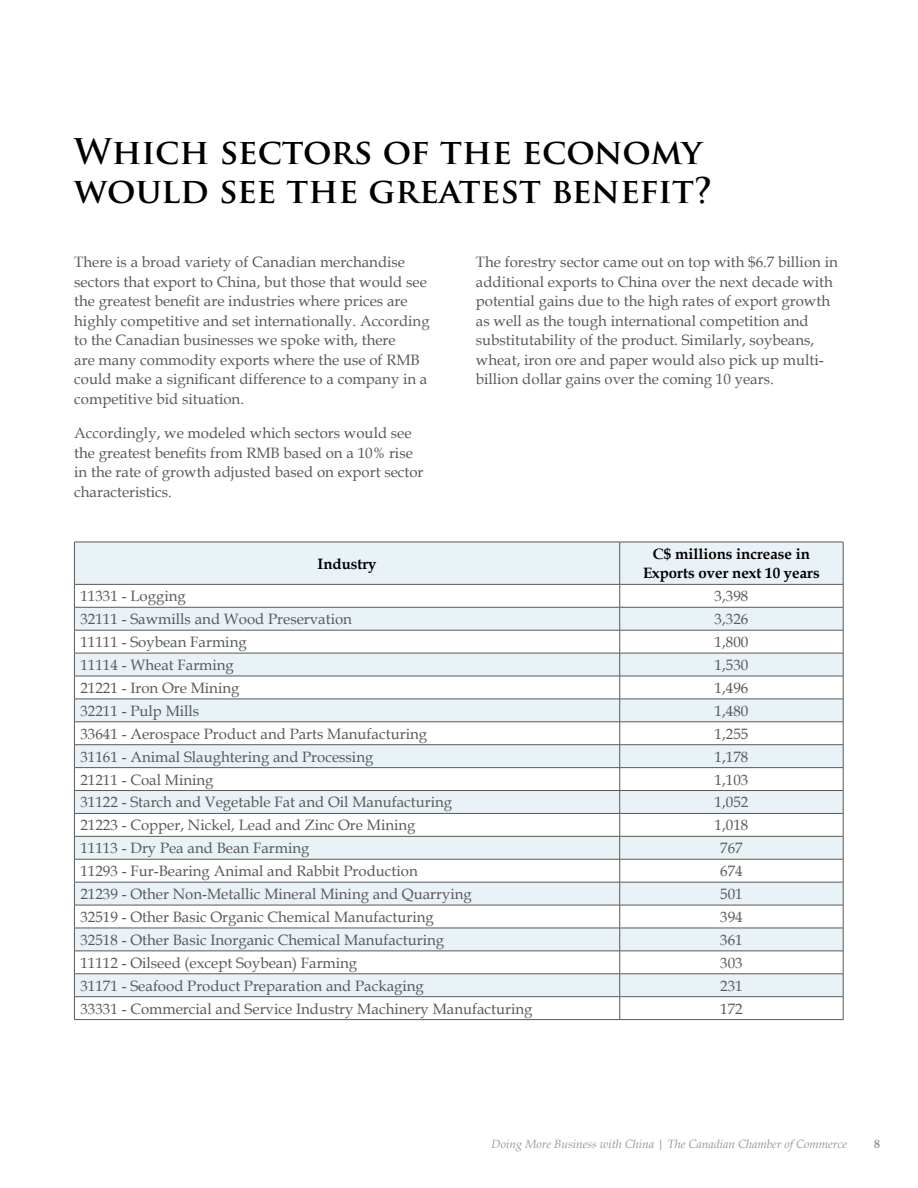
<style>
.page{position:relative;width:918px;height:1188px;background:#fff}
.page>*{position:absolute;margin:0;border:0;box-sizing:border-box;transform-origin:0 0}
.t1{font:700 34.5px/39px "Trajan Pro";color:#000}
.t2{font:15px/19.5px "Book Antiqua";color:#58595b}
.t3{font:700 15px/19.5px "Book Antiqua";color:#000;text-align:center}
.t4{font:italic 12px "Book Antiqua";color:#939598}
.t5{font:700 12px "Book Antiqua";color:#939598}
</style>
<div class="page">
<svg style="left:75px;top:543px;width:768px;height:453px;fill:#e9f2f6"></svg>
<hr style="left:74px;top:542px;width:546px;height:1px;background:#58595b">
<hr style="left:74px;top:542px;width:1px;height:42px;background:#58595b">
<hr style="left:620px;top:542px;width:223px;height:1px;background:#58595b">
<hr style="left:619px;top:542px;width:1px;height:42px;background:#58595b">
<hr style="left:843px;top:542px;width:1px;height:42px;background:#58595b">
<hr style="left:74px;top:584px;width:546px;height:1px;background:#58595b">
<hr style="left:620px;top:584px;width:223px;height:1px;background:#58595b">
<hr style="left:74px;top:607px;width:546px;height:1px;background:#58595b">
<hr style="left:620px;top:607px;width:223px;height:1px;background:#58595b">
<hr style="left:74px;top:630px;width:546px;height:1px;background:#58595b">
<hr style="left:620px;top:630px;width:223px;height:1px;background:#58595b">
<hr style="left:74px;top:653px;width:546px;height:1px;background:#58595b">
<hr style="left:620px;top:653px;width:223px;height:1px;background:#58595b">
<hr style="left:74px;top:676px;width:546px;height:1px;background:#58595b">
<hr style="left:620px;top:676px;width:223px;height:1px;background:#58595b">
<hr style="left:74px;top:699px;width:546px;height:1px;background:#58595b">
<hr style="left:620px;top:699px;width:223px;height:1px;background:#58595b">
<hr style="left:74px;top:722px;width:546px;height:1px;background:#58595b">
<hr style="left:620px;top:722px;width:223px;height:1px;background:#58595b">
<hr style="left:74px;top:744px;width:546px;height:1px;background:#58595b">
<hr style="left:620px;top:744px;width:223px;height:1px;background:#58595b">
<hr style="left:74px;top:767px;width:546px;height:1px;background:#58595b">
<hr style="left:620px;top:767px;width:223px;height:1px;background:#58595b">
<hr style="left:74px;top:790px;width:546px;height:1px;background:#58595b">
<hr style="left:620px;top:790px;width:223px;height:1px;background:#58595b">
<hr style="left:74px;top:813px;width:546px;height:1px;background:#58595b">
<hr style="left:620px;top:813px;width:223px;height:1px;background:#58595b">
<hr style="left:74px;top:836px;width:546px;height:1px;background:#58595b">
<hr style="left:620px;top:836px;width:223px;height:1px;background:#58595b">
<hr style="left:74px;top:859px;width:546px;height:1px;background:#58595b">
<hr style="left:620px;top:859px;width:223px;height:1px;background:#58595b">
<hr style="left:74px;top:882px;width:546px;height:1px;background:#58595b">
<hr style="left:620px;top:882px;width:223px;height:1px;background:#58595b">
<hr style="left:74px;top:905px;width:546px;height:1px;background:#58595b">
<hr style="left:620px;top:905px;width:223px;height:1px;background:#58595b">
<hr style="left:74px;top:928px;width:546px;height:1px;background:#58595b">
<hr style="left:620px;top:928px;width:223px;height:1px;background:#58595b">
<hr style="left:74px;top:951px;width:546px;height:1px;background:#58595b">
<hr style="left:620px;top:951px;width:223px;height:1px;background:#58595b">
<hr style="left:74px;top:974px;width:546px;height:1px;background:#58595b">
<hr style="left:620px;top:974px;width:223px;height:1px;background:#58595b">
<hr style="left:74px;top:996px;width:546px;height:1px;background:#58595b">
<svg style="left:74px;top:585px;width:1px;height:434px"></svg>
<hr style="left:620px;top:996px;width:223px;height:1px;background:#58595b">
<svg style="left:619px;top:585px;width:1px;height:434px"></svg>
<svg style="left:843px;top:585px;width:1px;height:434px"></svg>
<hr style="left:74px;top:1019px;width:546px;height:1px;background:#58595b">
<hr style="left:620px;top:1019px;width:223px;height:1px;background:#58595b">
<h1 class="t1" style="left:74px;top:133px;width:640px">Which sectors of the economy would see the greatest benefit?</h1>
<p class="t2" style="left:74px;top:252px;width:357px">There is a broad variety of Canadian merchandise sectors that export to China, but those that would see the greatest benefit are industries where prices are highly competitive and set internationally. According to the Canadian businesses we spoke with, there<br>are many commodity exports where the use of RMB could make a significant difference to a company in a competitive bid situation.</p>
<p class="t2" style="left:74px;top:423px;width:351px">Accordingly, we modeled which sectors would see the greatest benefits from RMB based on a 10% rise in the rate of growth adjusted based on export sector characteristics.</p>
<p class="t2" style="left:476px;top:252px;width:363px">The forestry sector came out on top with $6.7 billion in additional exports to China over the next decade with potential gains due to the high rates of export growth as well as the tough international competition and substitutability of the product. Similarly, soybeans, wheat, iron ore and paper would also pick up multi&shy;billion dollar gains over the coming 10 years.</p>
<p class="t3" style="left:318px;top:554px;width:61px">Industry</p>
<p class="t3" style="left:643px;top:544px;width:178px">C$ millions increase in<br>Exports over next 10 years</p>
<p class="t2" style="left:80px;top:586px;width:107px">11331 - Logging</p>
<p class="t2" style="left:715px;top:586px;width:35px">3,398</p>
<p class="t2" style="left:80px;top:609px;width:273px">32111 - Sawmills and Wood Preservation</p>
<p class="t2" style="left:715px;top:609px;width:35px">3,326</p>
<p class="t2" style="left:80px;top:632px;width:168px">11111 - Soybean Farming</p>
<p class="t2" style="left:715px;top:632px;width:35px">1,800</p>
<p class="t2" style="left:80px;top:655px;width:155px">11114 - Wheat Farming</p>
<p class="t2" style="left:715px;top:655px;width:35px">1,530</p>
<p class="t2" style="left:80px;top:678px;width:161px">21221 - Iron Ore Mining</p>
<p class="t2" style="left:715px;top:678px;width:35px">1,496</p>
<p class="t2" style="left:80px;top:701px;width:120px">32211 - Pulp Mills</p>
<p class="t2" style="left:715px;top:701px;width:35px">1,480</p>
<p class="t2" style="left:80px;top:724px;width:348px">33641 - Aerospace Product and Parts Manufacturing</p>
<p class="t2" style="left:715px;top:724px;width:35px">1,255</p>
<p class="t2" style="left:80px;top:746px;width:294px">31161 - Animal Slaughtering and Processing</p>
<p class="t2" style="left:715px;top:746px;width:35px">1,178</p>
<p class="t2" style="left:80px;top:769px;width:135px">21211 - Coal Mining</p>
<p class="t2" style="left:715px;top:769px;width:35px">1,103</p>
<p class="t2" style="left:80px;top:792px;width:373px">31122 - Starch and Vegetable Fat and Oil Manufacturing</p>
<p class="t2" style="left:715px;top:792px;width:35px">1,052</p>
<p class="t2" style="left:80px;top:815px;width:337px">21223 - Copper, Nickel, Lead and Zinc Ore Mining</p>
<p class="t2" style="left:715px;top:815px;width:35px">1,018</p>
<p class="t2" style="left:80px;top:838px;width:231px">11113 - Dry Pea and Bean Farming</p>
<p class="t2" style="left:720px;top:838px;width:24px">767</p>
<p class="t2" style="left:80px;top:861px;width:339px">11293 - Fur-Bearing Animal and Rabbit Production</p>
<p class="t2" style="left:720px;top:861px;width:24px">674</p>
<p class="t2" style="left:80px;top:884px;width:393px">21239 - Other Non-Metallic Mineral Mining and Quarrying</p>
<p class="t2" style="left:720px;top:884px;width:24px">501</p>
<p class="t2" style="left:80px;top:907px;width:355px">32519 - Other Basic Organic Chemical Manufacturing</p>
<p class="t2" style="left:720px;top:907px;width:24px">394</p>
<p class="t2" style="left:80px;top:930px;width:365px">32518 - Other Basic Inorganic Chemical Manufacturing</p>
<p class="t2" style="left:720px;top:930px;width:24px">361</p>
<p class="t2" style="left:80px;top:953px;width:278px">11112 - Oilseed (except Soybean) Farming</p>
<p class="t2" style="left:720px;top:953px;width:24px">303</p>
<p class="t2" style="left:80px;top:975px;width:345px">31171 - Seafood Product Preparation and Packaging</p>
<p class="t2" style="left:720px;top:975px;width:24px">231</p>
<p class="t2" style="left:80px;top:998px;width:454px">33331 - Commercial and Service Industry Machinery Manufacturing</p>
<p class="t2" style="left:720px;top:998px;width:24px">172</p>
<p class="t4" style="left:491px;top:1136px;width:357px">Doing More Business with China | The Canadian Chamber of Commerce</p>
<p class="t5" style="left:874px;top:1136px;width:7px">8</p>
</div>
